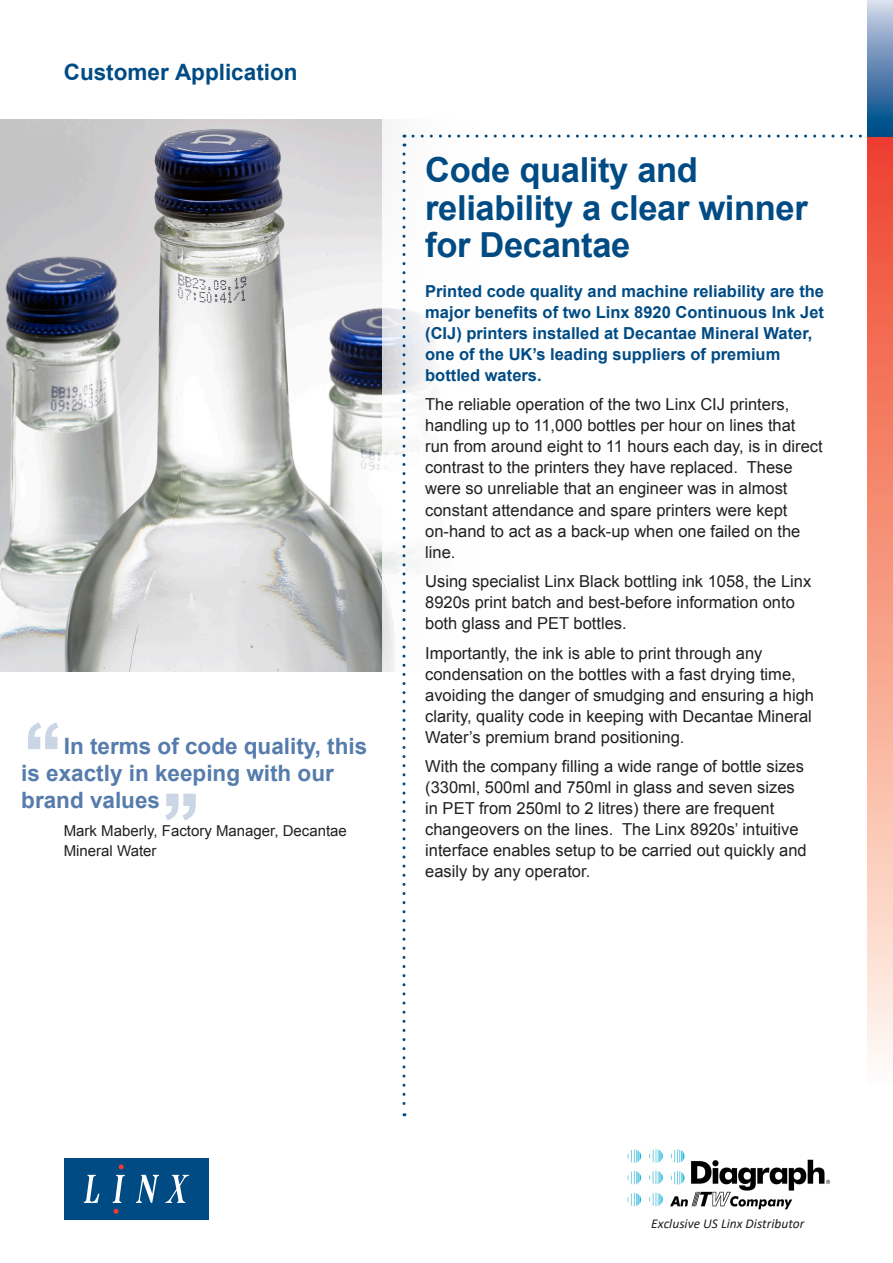
<style>
.page{position:relative;width:893px;height:1263px;background:#fff}
.page>*{position:absolute;margin:0;border:0;box-sizing:border-box;transform-origin:0 0}
.t1{font:700 90px "Arial";color:#cad5e6}
.t2{font:700 34.5px/37.5px "Arial";letter-spacing:-.01em;color:#004b84}
.t3{font:700 22.5px/27px "Arial";color:#557cac}
.t4{font:700 22.5px "Arial";color:#004b84}
.t5{font:16.5px/21px "Arial";color:#231f20}
.t6{font:700 16.5px/21px "Arial";color:#004b84}
.t7{font:15px/19.5px "Arial";color:#231f20}
.t8{font:italic 13.5px "Calibri";color:#221e1f}
</style>
<div class="page">
<img style="left:0;top:119px;width:383px;height:553px">
<svg style="left:402px;top:154px;width:3px;height:962px"></svg>
<div style="left:64px;top:1158px;width:144px;height:62px;background:#004b84"></div>
<svg style="left:84px;top:1175px;width:15px;height:28px"></svg>
<svg style="left:113px;top:1175px;width:12px;height:28px"></svg>
<svg style="left:136px;top:1175px;width:23px;height:28px"></svg>
<svg style="left:165px;top:1175px;width:24px;height:28px"></svg>
<svg style="left:119px;top:1164px;width:5px;height:5px"></svg>
<svg style="left:114px;top:1209px;width:5px;height:5px"></svg>
<svg style="left:413px;top:135px;width:449px;height:3px"></svg>
<div style="left:867px;top:136px;width:26px;height:948px;background:linear-gradient(to bottom,#ee4227,#fffaed)"></div>
<div style="left:867px;top:0;width:26px;height:136px;background:linear-gradient(to bottom,#d5d4e9,#004282)"></div>
<img style="left:627px;top:1149px;width:204px;height:61px">
<p class="t4" style="left:64px;top:57px;width:235px">Customer Application</p>
<p class="t1" style="left:21px;top:696px;width:44px">‘‘</p>
<p class="t3" style="left:21px;top:734px;width:347px;text-indent:43px">In terms of code quality, this is exactly in keeping with our brand values</p>
<p class="t1" style="left:160px;top:766px;width:44px">’’</p>
<p class="t7" style="left:64px;top:821px;width:285px">Mark Maberly, Factory Manager, Decantae<br>Mineral Water</p>
<p class="t2" style="left:425px;top:153px;width:384px">Code quality and reliability a clear winner for Decantae</p>
<p class="t6" style="left:425px;top:281px;width:400px">Printed code quality and machine reliability are the major benefits of two Linx 8920 Continuous Ink Jet (CIJ) printers installed at Decantae Mineral Water, one of the UK’s leading suppliers of premium bottled waters.</p>
<p class="t5" style="left:425px;top:394px;width:399px">The reliable operation of the two Linx CIJ printers, handling up to 11,000 bottles per hour on lines that run from around eight to 11 hours each day, is in direct contrast to the printers they have replaced. These were so unreliable that an engineer was in almost constant attendance and spare printers were kept on-hand to act as a back-up when one failed on the line.</p>
<p class="t5" style="left:425px;top:571px;width:388px">Using specialist Linx Black bottling ink 1058, the Linx<br>8920s print batch and best-before information onto both glass and PET bottles.</p>
<p class="t5" style="left:425px;top:642px;width:390px">Importantly, the ink is able to print through any condensation on the bottles with a fast drying time, avoiding the danger of smudging and ensuring a high clarity, quality code in keeping with Decantae Mineral Water’s premium brand positioning.</p>
<p class="t5" style="left:425px;top:756px;width:383px">With the company filling a wide range of bottle sizes (330ml, 500ml and 750ml in glass and seven sizes in PET from 250ml to 2 litres) there are frequent changeovers on the lines. The Linx 8920s’ intuitive interface enables setup to be carried out quickly and easily by any operator.</p>
<p class="t8" style="left:651px;top:1214px;width:155px">Exclusive US Linx Distributor</p>
</div>
